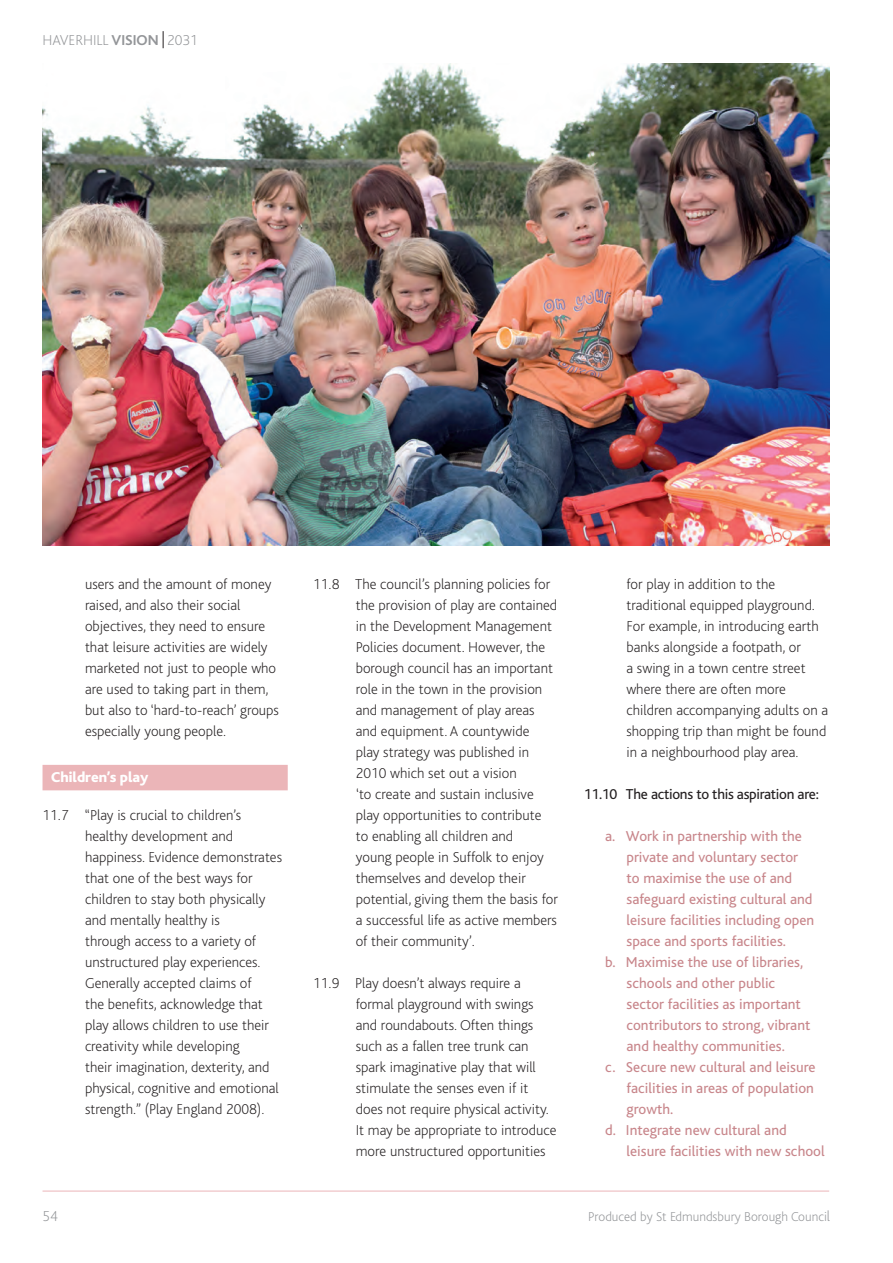
<style>
.page{position:relative;width:893px;height:1263px;background:#fff}
.page>*{position:absolute;margin:0;border:0;box-sizing:border-box;transform-origin:0 0}
.t1{font:200 15px/21px "Bliss";color:#231f20}
.t2{font:15px/21px "Bliss";color:#c8868b}
.t3{font:15px "Bliss";letter-spacing:-.02em;color:#231f20}
.body_text{font:200 15px "Bliss";color:#939598}
.sub_head_1{font:800 15px "Bliss";color:#fff}
.body_text-2{font:200 13.5px "Bliss";color:#939598}
.s1{font-weight:700}
.s2{font-size:15px}
</style>
<div class="page">
<hr style="left:43px;top:1191px;width:786px;height:1px;background:#ebb5b8">
<svg style="left:163px;top:31px;width:1px;height:17px"></svg>
<div style="left:43px;top:765px;width:245px;height:25px;background:#ebb5b8"></div>
<img style="left:43px;top:64px;width:786px;height:481px">
<p class="body_text" style="left:43px;top:32px;width:157px">HAVERHILL <span class="s1">VISION</span> 2031</p>
<p class="t1" style="left:85px;top:573px;width:196px">users and the amount of money raised, and also their social objectives, they need to ensure that leisure activities are widely marketed not just to people who are used to taking part in them, but also to ‘hard-to-reach’ groups especially young people.</p>
<p class="sub_head_1" style="left:51px;top:769px;width:99px">Children’s play</p>
<p class="t1" style="left:85px;top:804px;width:199px;text-indent:-43px">11.7 “Play is crucial to children’s healthy development and happiness. Evidence demonstrates that one of the best ways for children to stay both physically and mentally healthy is<br>through access to a variety of unstructured play experiences.<br>Generally accepted claims of<br>the benefits, acknowledge that play allows children to use their creativity while developing<br>their imagination, dexterity, and physical, cognitive and emotional strength.” (Play England 2008).</p>
<p class="t1" style="left:356px;top:573px;width:204px;text-indent:-43px">11.8 The council’s planning policies for the provision of play are contained in the Development Management<br>Policies document. However, the borough council has an important role in the town in the provision and management of play areas and equipment. A countywide<br>play strategy was published in<br>2010 which set out a vision<br>‘to create and sustain inclusive play opportunities to contribute<br>to enabling all children and<br>young people in Suffolk to enjoy themselves and develop their potential, giving them the basis for a successful life as active members of their community’.</p>
<p class="t1" style="left:356px;top:972px;width:202px;text-indent:-43px">11.9 Play doesn’t always require a formal playground with swings and roundabouts. Often things such as a fallen tree trunk can spark imaginative play that will stimulate the senses even if it does not require physical activity.<br>It may be appropriate to introduce more unstructured opportunities</p>
<p class="t1" style="left:626px;top:573px;width:203px">for play in addition to the traditional equipped playground.<br>For example, in introducing earth banks alongside a footpath, or<br>a swing in a town centre street where there are often more children accompanying adults on a shopping trip than might be found in a neighbourhood play area.</p>
<p class="t3" style="left:584px;top:786px;width:236px">11.10 The actions to this aspiration are:</p>
<p class="t2" style="left:626px;top:825px;width:189px;text-indent:-21px">a. Work in partnership with the private and voluntary sector to maximise the use of and safeguard existing cultural and leisure facilities including open space and sports facilities.</p>
<p class="t2" style="left:626px;top:951px;width:185px;text-indent:-21px">b. Maximise the use of libraries, schools and other public sector facilities as important contributors to strong, vibrant and healthy communities.</p>
<p class="t2" style="left:626px;top:1056px;width:191px;text-align:justify;text-indent:-21px">c. Secure new cultural and leisure facilities in areas of population growth.</p>
<p class="t2" style="left:626px;top:1119px;width:200px;text-indent:-21px">d. Integrate new cultural and leisure facilities with new school</p>
<p class="body_text" style="left:43px;top:1208px;width:17px">54</p>
<p class="body_text-2" style="left:588px;top:1209px;width:243px">Produced by St Edmundsbury Borough Counci<span class="s2">l</span></p>
</div>
